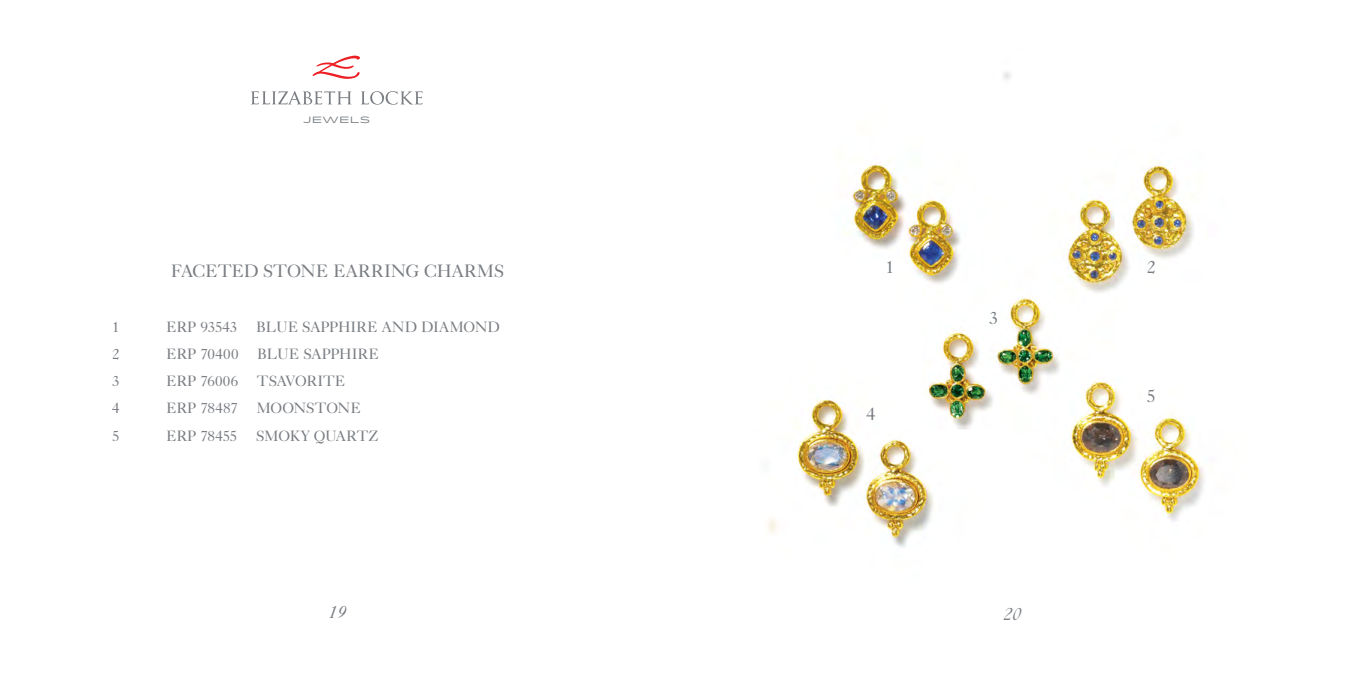
<style>
.page{position:relative;width:1350px;height:675px;background:#fff}
.page>*{position:absolute;margin:0;border:0;box-sizing:border-box;transform-origin:0 0}
.t1{font:18px "Caslon Five Forty";letter-spacing:-.01em;color:#797d82}
.t2{font:italic 18px "Caslon Five Forty";color:#797d82}
.t3{font:15px "Caslon Five Forty";letter-spacing:-.01em;color:#797d82}
.t4{font:15px "Caslon Five Forty";letter-spacing:.02em;color:#797d82}
.t5{font:15px "Caslon Five Forty";letter-spacing:.015em;color:#797d82}
.t6{font:9.15px "Idlewild";letter-spacing:.035em;color:#797d82}
</style>
<div class="page">
<svg style="left:251px;top:91px;width:172px;height:14px"></svg>
<svg style="left:312px;top:56px;width:48px;height:23px"></svg>
<img style="left:768px;top:72px;width:437px;height:476px">
<p class="t6" style="left:303px;top:113px;width:69px">JEWELS</p>
<p class="t1" style="left:171px;top:260px;width:335px">FACETED STONE EARRING CHARMS</p>
<p class="t3" style="left:112px;top:317px;width:9px">1</p>
<p class="t3" style="left:166px;top:317px;width:73px">ERP 93543</p>
<p class="t3" style="left:256px;top:317px;width:245px">BLUE SAPPHIRE AND DIAMOND</p>
<p class="t3" style="left:112px;top:345px;width:9px">2</p>
<p class="t4" style="left:166px;top:345px;width:74px">ERP 70400</p>
<p class="t3" style="left:257px;top:345px;width:123px">BLUE SAPPHIRE</p>
<p class="t3" style="left:112px;top:372px;width:9px">3</p>
<p class="t5" style="left:166px;top:372px;width:74px">ERP 76006</p>
<p class="t3" style="left:257px;top:372px;width:90px">TSAVORITE</p>
<p class="t3" style="left:112px;top:399px;width:9px">4</p>
<p class="t3" style="left:166px;top:399px;width:73px">ERP 78487</p>
<p class="t3" style="left:257px;top:399px;width:106px">MOONSTONE</p>
<p class="t3" style="left:112px;top:426px;width:9px">5</p>
<p class="t3" style="left:166px;top:426px;width:73px">ERP 78455</p>
<p class="t3" style="left:256px;top:426px;width:124px">SMOKY QUARTZ</p>
<p class="t1" style="left:885px;top:256px;width:10px">1</p>
<p class="t1" style="left:1147px;top:256px;width:10px">2</p>
<p class="t1" style="left:989px;top:307px;width:10px">3</p>
<p class="t1" style="left:867px;top:403px;width:10px">4</p>
<p class="t1" style="left:1147px;top:385px;width:10px">5</p>
<p class="t2" style="left:329px;top:602px;width:19px">19</p>
<p class="t2" style="left:1004px;top:603px;width:19px">20</p>
</div>
